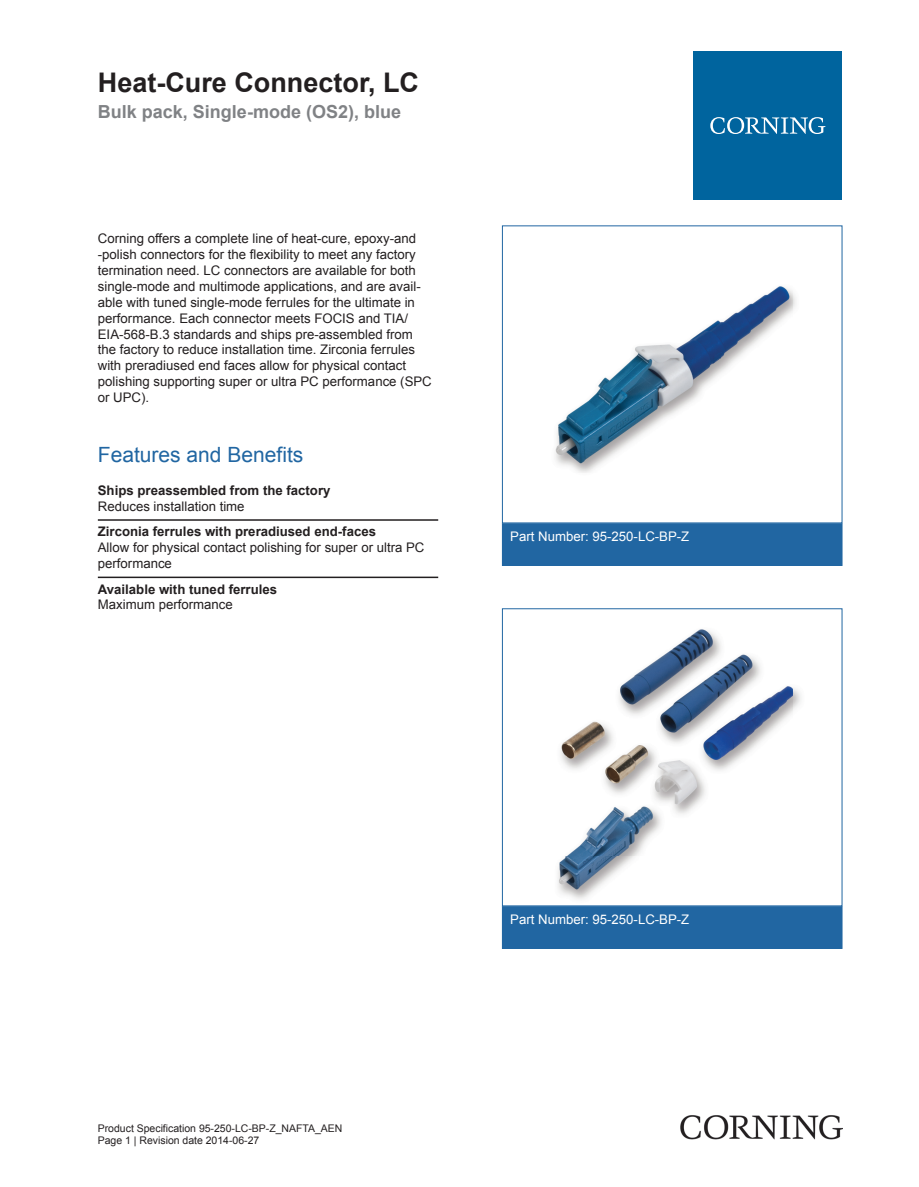
<style>
.page{position:relative;width:919px;height:1187px;background:#fff}
.page>*{position:absolute;margin:0;border:0;box-sizing:border-box;transform-origin:0 0}
.t1{font:700 27px "Arial";color:#231f20}
.t2{font:21px "Arial";color:#2166a2}
.t3{font:700 18px "Arial";color:#808285}
.t4{font:13.2px/15.9px "Arial";color:#231f20}
.t5{font:700 13.2px "Arial";color:#231f20}
.t6{font:13.2px "Arial";color:#fff}
.t7{font:10.5px/12.6px "Arial";color:#231f20}
</style>
<div class="page">
<img style="left:555px;top:286px;width:241px;height:187px">
<div style="left:502px;top:523px;width:340px;height:42px;background:#2166a2"></div>
<div style="left:502px;top:523px;width:340px;height:43px;border:1px solid #2166a2"></div>
<img style="left:557px;top:629px;width:244px;height:270px">
<div style="left:502px;top:608px;width:340px;height:298px;border:1px solid #2166a2"></div>
<div style="left:502px;top:906px;width:340px;height:42px;background:#2166a2"></div>
<div style="left:502px;top:906px;width:340px;height:42px;border:1px solid #2166a2"></div>
<hr style="left:98px;top:519px;width:340px;height:1px;background:#231f20">
<hr style="left:98px;top:576px;width:340px;height:2px;background:#231f20">
<div style="left:693px;top:51px;width:149px;height:149px;background:#00649e"></div>
<svg style="left:710px;top:117px;width:115px;height:17px"></svg>
<img style="left:680px;top:1115px;width:162px;height:24px">
<h1 class="t1" style="left:98px;top:64px;width:323px">Heat-Cure Connector, LC</h1>
<h3 class="t3" style="left:98px;top:100px;width:305px">Bulk pack, Single-mode (OS2), blue</h3>
<p class="t4" style="left:98px;top:231px;width:335px">Corning offers a complete line of heat -cure, epoxy -and -polish connectors for the flexibility to meet any factory termination need. LC connectors are available for both single -mode and multimode applications, and are avail&shy;able with tuned single -mode ferrules for the ultimate in performance. Each connector meets FOCIS and TIA/ EIA -568 -B.3 standards and ships pre -assembled from the factory to reduce installation time. Zirconia ferrules with preradiused end faces allow for physical contact polishing supporting super or ultra PC performance (SPC or UPC).</p>
<h2 class="t2" style="left:98px;top:441px;width:207px">Features and Benefits</h2>
<p class="t5" style="left:98px;top:481px;width:234px">Ships preassembled from the factory</p>
<p class="t4" style="left:98px;top:498px;width:148px">Reduces installation time</p>
<p class="t5" style="left:98px;top:523px;width:280px">Zirconia ferrules with preradiused end-faces</p>
<p class="t4" style="left:98px;top:539px;width:328px">Allow for physical contact polishing for super or ultra PC performance</p>
<p class="t5" style="left:98px;top:580px;width:181px">Available with tuned ferrules</p>
<p class="t4" style="left:98px;top:597px;width:136px">Maximum performance</p>
<p class="t6" style="left:510px;top:527px;width:180px">Part Number: 95-250-LC-BP-Z</p>
<p class="t7" style="left:98px;top:1121px;width:246px">Product Specification 95-250-LC-BP-Z_NAFTA_AEN<br>Page 1 | Revision date 2014-06-27</p>
<p class="t6" style="left:510px;top:910px;width:180px">Part Number: 95-250-LC-BP-Z</p>
</div>
